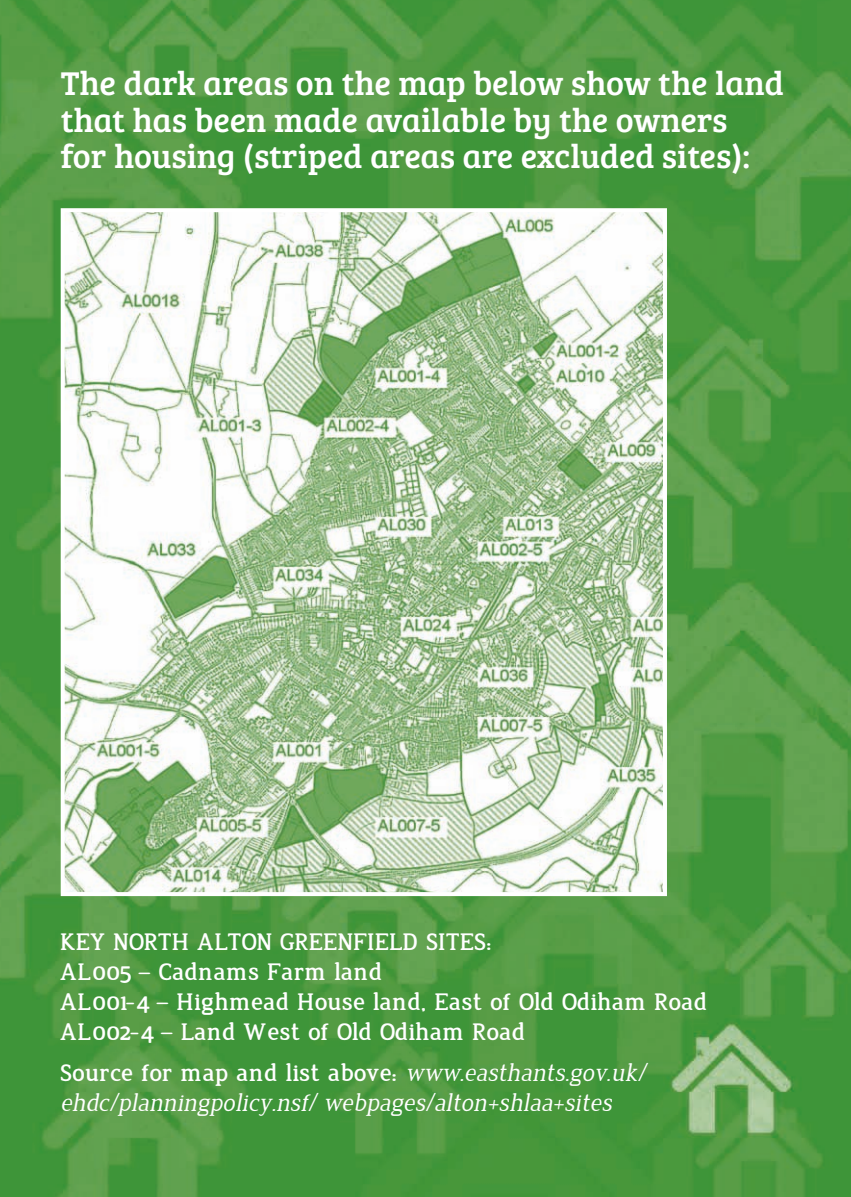
<style>
.page{position:relative;width:851px;height:1197px;background:#fff}
.page>*{position:absolute;margin:0;border:0;box-sizing:border-box;transform-origin:0 0}
.t1{font:34px/36px "Bree Serif";letter-spacing:-.005em;color:#fff}
.t2{font:700 25px/30px "Jura";color:#fff}
.t3{font:italic 25px/30px "Jura";color:#fff}
.s1{font-weight:700;font-style:normal}
</style>
<div class="page">
<img style="left:0;top:0;width:850px;height:1196px">
<img style="left:66px;top:213px;width:595px;height:678px">
<div style="left:61px;top:208px;width:605px;height:688px;border:4px solid #fff"></div>
<h1 class="t1" style="left:61px;top:69px;width:724px">The dark areas on the map below show the land that has been made available by the owners<br>for housing (striped areas are excluded sites):</h1>
<p class="t2" style="left:61px;top:928px;width:648px">KEY NORTH ALTON GREENFIELD SITES:<br>AL005 – Cadnams Farm land<br>AL001-4 – Highmead House land, East of Old Odiham Road AL002-4 – Land West of Old Odiham Road</p>
<p class="t3" style="left:61px;top:1059px;width:587px"><span class="s1">Source for map and list above:</span> www.easthants.gov.uk/ ehdc/planningpolicy.nsf/ webpages/alton+shlaa+sites</p>
</div>
